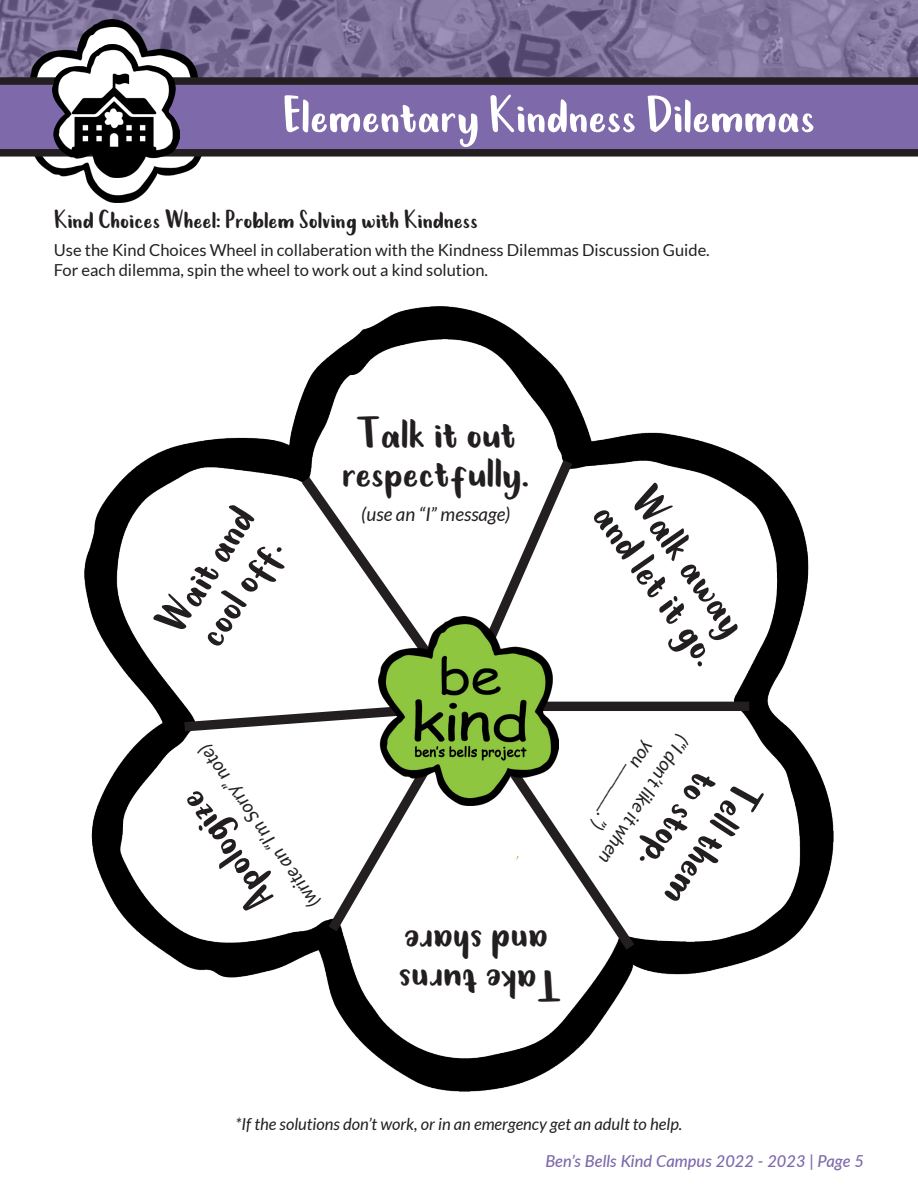
<style>
.page{position:relative;width:918px;height:1188px;background:#fff}
.page>*{position:absolute;margin:0;border:0;box-sizing:border-box;transform-origin:0 0}
.t1{font:54px "Klepon Ijo";color:#fff}
.t2{font:46.95px/39.2px "Klepon Ijo";color:#231f20}
.t3{font:27px "Klepon Ijo";color:#231f20}
.t4{font:italic 18.75px "Lato";color:#231f20}
.t5{font:16.5px/19.8px "Lato";color:#231f20}
.t6{font:italic 16.5px "Lato";color:#231f20}
.t7{font:italic 500 16.5px "Lato";color:#7e69ab}
</style>
<div class="page">
<svg style="left:0;top:0;width:918px;height:86px;background:#7e7199"></svg>
<img style="left:30px;top:20px;width:174px;height:182px">
<svg style="left:1px;top:77px;width:917px;height:80px;background:#6d5b91"></svg>
<img style="left:50px;top:44px;width:131px;height:133px">
<img style="left:84px;top:306px;width:750px;height:786px">
<svg style="left:293px;top:450px;width:287px;height:247px"></svg>
<svg style="left:175px;top:697px;width:584px;height:40px"></svg>
<svg style="left:320px;top:683px;width:323px;height:277px"></svg>
<img style="left:378px;top:616px;width:181px;height:189px">
<p class="t1" style="left:283px;top:94px;width:534px">Elementary Kindness Dilemmas</p>
<p class="t3" style="left:54px;top:209px;width:425px">Kind Choices Wheel: Problem Solving with Kindness</p>
<p class="t5" style="left:54px;top:240px;width:657px">Use the Kind Choices Wheel in collaberation with the Kindness Dilemmas Discussion Guide.<br>For each dilemma, spin the wheel to work out a kind solution.</p>
<p class="t2" style="left:155px;top:622px;width:144px;rotate:-58deg">Wait and</p>
<p class="t2" style="left:194px;top:634px;width:122px;rotate:-58deg">cool off.</p>
<p class="t2" style="left:342px;top:418px;width:189px">Talk it out respectfully.</p>
<p class="t4" style="left:361px;top:504px;width:151px">(use an “I” message)</p>
<p class="t4" style="left:306px;top:912px;width:197px;rotate:-125deg">(write an “I’m Sorry” note)</p>
<p class="t2" style="left:250px;top:915px;width:136px;rotate:-125deg">Apologize</p>
<p class="t2" style="left:548px;top:960px;width:146px;rotate:-180deg">and share</p>
<p class="t2" style="left:562px;top:999px;width:165px;rotate:-180deg">Take turns</p>
<p class="t2" style="left:653px;top:482px;width:172px;rotate:55deg">Walk away</p>
<p class="t2" style="left:616px;top:498px;width:189px;rotate:55deg">and let it go.</p>
<p class="t4" style="left:694px;top:743px;width:151px;rotate:123deg">(“I don’t like it when</p>
<p class="t4" style="left:659px;top:749px;width:102px;rotate:123deg">you ________.”)</p>
<p class="t2" style="left:722px;top:785px;width:111px;rotate:123deg">to stop.</p>
<p class="t2" style="left:764px;top:792px;width:143px;rotate:123deg">Tell them</p>
<p class="t6" style="left:236px;top:1115px;width:448px">*If the solutions don’t work, or in an emergency get an adult to help.</p>
<p class="t7" style="left:545px;top:1149px;width:320px">Ben’s Bells Kind Campus 2022 - 2023 | Page 5</p>
</div>
